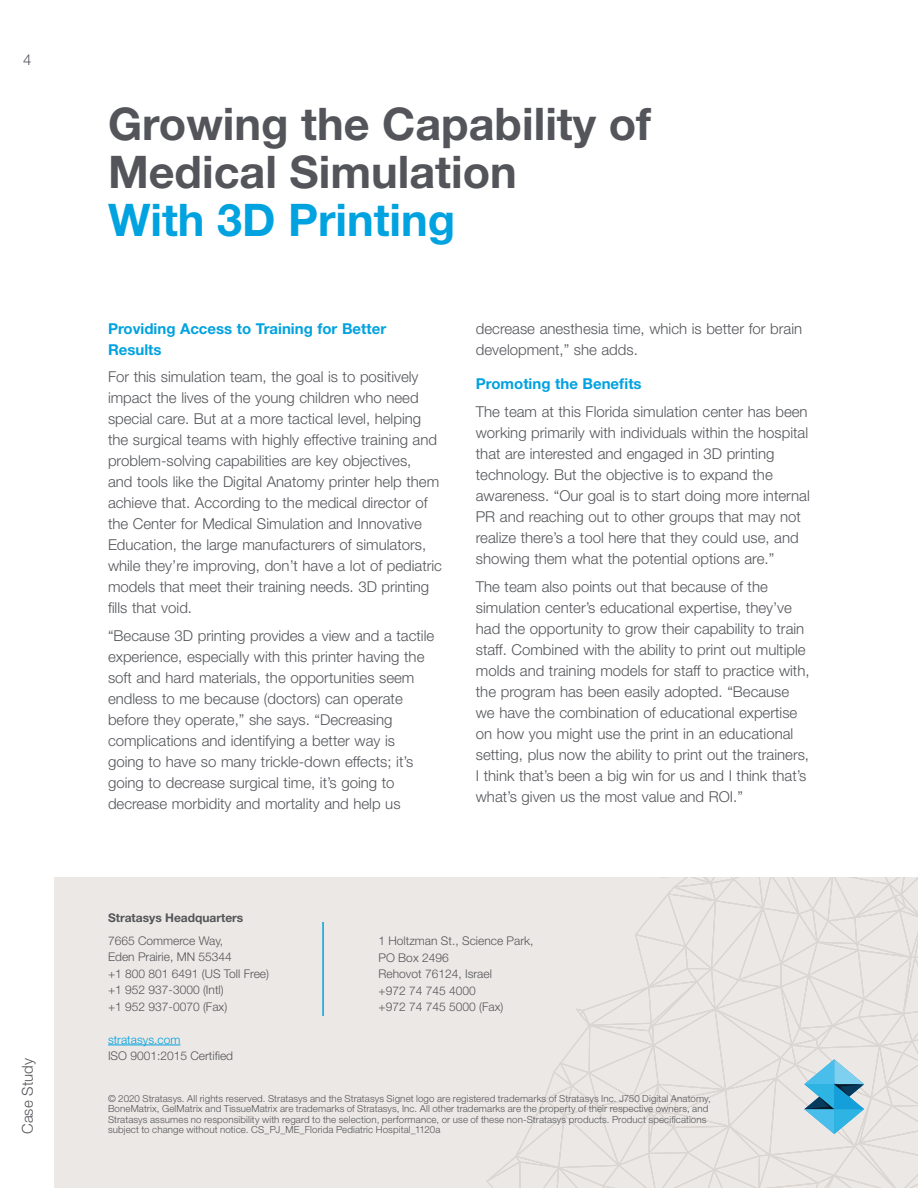
<style>
.page{position:relative;width:918px;height:1188px;background:#fff}
.page>*{position:absolute;margin:0;border:0;box-sizing:border-box;transform-origin:0 0}
.Page_Title{font:700 45px/48px "Helvetica Neue LT Std";color:#54555a}
.Para{font:300 15px/21px "Helvetica Neue LT Std";color:#54555a}
.Para_Header{font:700 15px/21px "Helvetica Neue LT Std";color:#00a2df}
.t1{font:300 12px/16.5px "Helvetica Neue LT Std";color:#54555a}
.t2{font:700 12px "Helvetica Neue LT Std";color:#54555a}
.t3{font:300 12px "Helvetica Neue LT Std";color:#00a2df}
.t4{font:300 9.75px/10.5px "Helvetica Neue LT Std";letter-spacing:.01em;color:#54555a}
.s1{color:#00a2df}
</style>
<div class="page">
<div style="left:54px;top:878px;width:864px;height:310px;background:#ece8e5"></div>
<hr style="left:322px;top:922px;width:2px;height:94px;background:#00a2df">
<svg style="left:486px;top:878px;width:432px;height:310px"></svg>
<hr style="left:108px;top:1045px;width:72px;height:1px;background:#00a2df">
<p class="Para" style="left:23px;top:49px;width:10px">4</p>
<p class="Para" style="left:17px;top:1134px;width:77px;rotate:-90deg">Case Study</p>
<p class="Page_Title" style="left:108px;top:99px;width:545px">Growing the Capability of<br>Medical Simulation<br><span class="s1">With 3D Printing</span></p>
<p class="Para_Header" style="left:108px;top:317px;width:280px">Providing Access to Training for Better<br>Results</p>
<p class="Para" style="left:108px;top:366px;width:336px">For this simulation team, the goal is to positively impact the lives of the young children who need special care. But at a more tactical level, helping the surgical teams with highly effective training and problem-solving capabilities are key objectives,<br>and tools like the Digital Anatomy printer help them achieve that. According to the medical director of the Center for Medical Simulation and Innovative Education, the large manufacturers of simulators, while they’re improving, don’t have a lot of pediatric models that meet their training needs. 3D printing fills that void.</p>
<p class="Para" style="left:108px;top:625px;width:328px">“Because 3D printing provides a view and a tactile experience, especially with this printer having the soft and hard materials, the opportunities seem endless to me because (doctors) can operate before they operate,” she says. “Decreasing complications and identifying a better way is going to have so many trickle-down effects; it’s going to decrease surgical time, it’s going to decrease morbidity and mortality and help us</p>
<p class="Para" style="left:476px;top:317px;width:328px">decrease anesthesia time, which is better for brain development,” she adds.</p>
<p class="Para_Header" style="left:476px;top:373px;width:167px">Promoting the Benefits</p>
<p class="Para" style="left:476px;top:401px;width:336px">The team at this Florida simulation center has been working primarily with individuals within the hospital that are interested and engaged in 3D printing technology. But the objective is to expand the awareness. “Our goal is to start doing more internal PR and reaching out to other groups that may not realize there’s a tool here that they could use, and showing them what the potential options are.”</p>
<p class="Para" style="left:476px;top:575px;width:335px">The team also points out that because of the simulation center’s educational expertise, they’ve had the opportunity to grow their capability to train staff. Combined with the ability to print out multiple molds and training models for staff to practice with, the program has been easily adopted. “Because we have the combination of educational expertise on how you might use the print in an educational setting, plus now the ability to print out the trainers, I think that’s been a big win for us and I think that’s what’s given us the most value and ROI.”</p>
<p class="t2" style="left:108px;top:911px;width:137px">Stratasys Headquarters</p>
<p class="t1" style="left:108px;top:932px;width:163px">7665 Commerce Way,<br>Eden Prairie, MN 55344<br>+1 800 801 6491 (US Toll Free) +1 952 937-3000 (Intl)<br>+1 952 937-0070 (Fax)</p>
<p class="t3" style="left:108px;top:1032px;width:74px">stratasys.com</p>
<p class="t1" style="left:108px;top:1047px;width:127px">ISO 9001:2015 Certified</p>
<p class="t4" style="left:108px;top:1093px;width:604px">© 2020 Stratasys. All rights reserved. Stratasys and the Stratasys Signet logo are registered trademarks of Stratasys Inc. J750 Digital Anatomy, BoneMatrix, GelMatrix and TissueMatrix are trademarks of Stratasys, Inc. All other trademarks are the property of their respective owners, and Stratasys assumes no responsibility with regard to the selection, performance, or use of these non-Stratasys products. Product specifications subject to change without notice. CS_PJ_ME_Florida Pediatric Hospital_1120a</p>
<p class="t1" style="left:379px;top:933px;width:156px">1 Holtzman St., Science Park,<br>PO Box 2496<br>Rehovot 76124, Israel<br>+972 74 745 4000<br>+972 74 745 5000 (Fax)</p>
</div>
